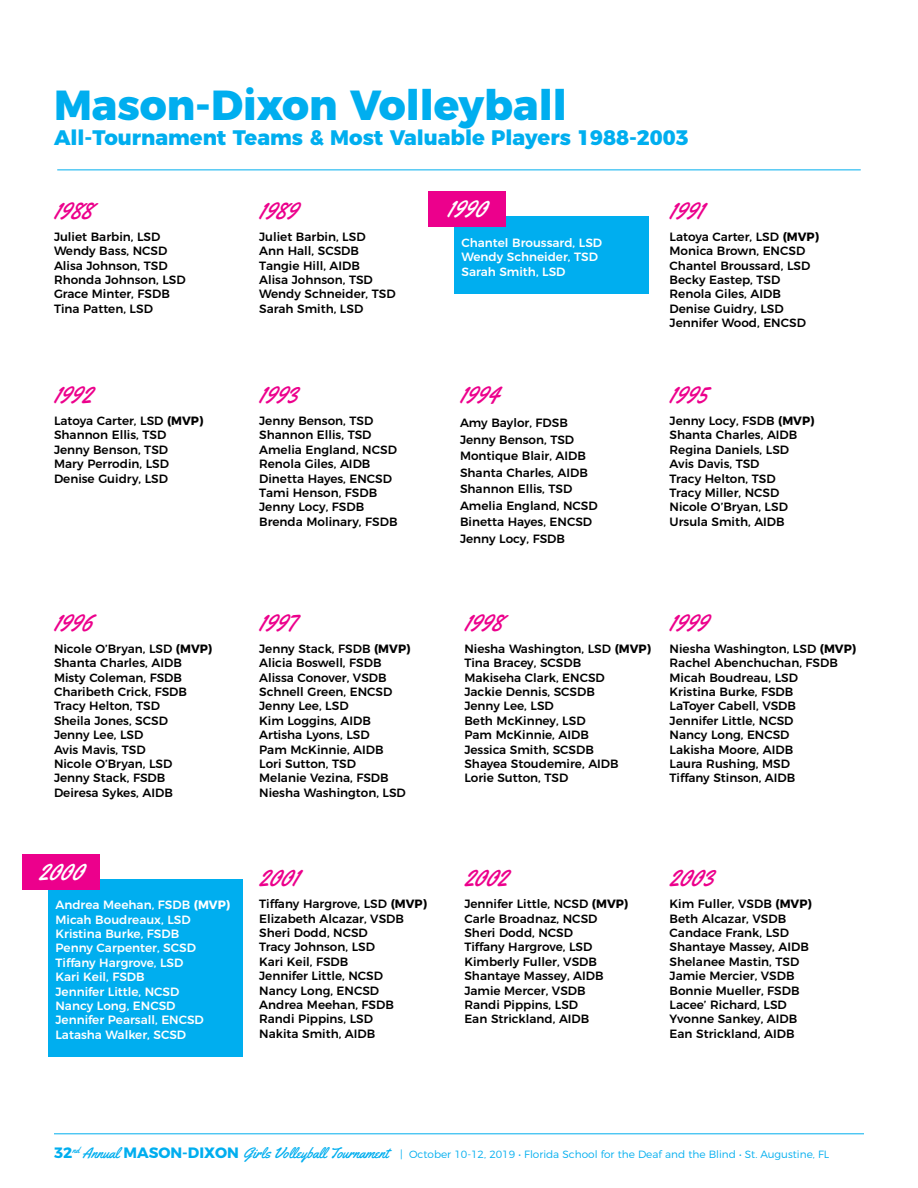
<style>
.page{position:relative;width:918px;height:1188px;background:#fff}
.page>*{position:absolute;margin:0;border:0;box-sizing:border-box;transform-origin:0 0}
.t1{font:800 42px "Montserrat";color:#00aeef}
.t2{font:27px "Yellowtail";color:#ec008c}
.t3{font:27px "Yellowtail";color:#fff}
.t4{font:800 21px "Montserrat";color:#00aeef}
.t5{font:500 12px/14.4px "Montserrat";color:#000}
.t6{font:500 12px/14.4px "Montserrat";color:#fff}
.t7{font:300 10.5px "Montserrat";color:#00aeef}
.s1{font-weight:700}
.s2{font-weight:700;font-size:15px}
.s3{font-family:"Yellowtail";font-weight:400;font-size:15px}
</style>
<div class="page">
<hr style="left:54px;top:1134px;width:810px;height:1px;background:#00aeef">
<div style="left:454px;top:217px;width:194px;height:77px;background:#00aeef"></div>
<div style="left:48px;top:880px;width:194px;height:177px;background:#00aeef"></div>
<div style="left:428px;top:191px;width:78px;height:36px;background:#ec008c"></div>
<div style="left:22px;top:854px;width:78px;height:36px;background:#ec008c"></div>
<hr style="left:57px;top:170px;width:804px;height:1px;background:#00aeef">
<h1 class="t1" style="left:54px;top:70px;width:514px">Mason-Dixon Volleyball</h1>
<h3 class="t4" style="left:54px;top:120px;width:636px">All-Tournament Teams &amp; Most Valuable Players 1988-2003</h3>
<h2 class="t2" style="left:54px;top:193px;width:40px">1988</h2>
<p class="t5" style="left:54px;top:228px;width:133px">Juliet Barbin, LSD<br>Wendy Bass, NCSD<br>Alisa Johnson, TSD<br>Rhonda Johnson, LSD<br>Grace Minter, FSDB<br>Tina Patten, LSD</p>
<h2 class="t2" style="left:54px;top:377px;width:39px">1992</h2>
<p class="t5" style="left:54px;top:413px;width:151px">Latoya Carter, LSD <span class="s1">(MVP)<br></span>Shannon Ellis, TSD<br>Jenny Benson, TSD<br>Mary Perrodin, LSD<br>Denise Guidry, LSD</p>
<h2 class="t2" style="left:54px;top:605px;width:40px">1996</h2>
<p class="t5" style="left:54px;top:640px;width:160px">Nicole O’Bryan, LSD <span class="s1">(MVP)<br></span>Shanta Charles, AIDB<br>Misty Coleman, FSDB<br>Charibeth Crick, FSDB<br>Tracy Helton, TSD<br>Sheila Jones, SCSD<br>Jenny Lee, LSD<br>Avis Mavis, TSD<br>Nicole O’Bryan, LSD<br>Jenny Stack, FSDB<br>Deiresa Sykes, AIDB</p>
<h2 class="t3" style="left:39px;top:854px;width:46px">2000</h2>
<p class="t6" style="left:56px;top:897px;width:176px">Andrea Meehan, FSDB <span class="s1">(MVP)<br></span>Micah Boudreaux, LSD<br>Kristina Burke, FSDB<br>Penny Carpenter, SCSD<br>Tiffany Hargrove, LSD<br>Kari Keil, FSDB<br>Jennifer Little, NCSD<br>Nancy Long, ENCSD<br>Jennifer Pearsall, ENCSD<br>Latasha Walker, SCSD</p>
<h2 class="t3" style="left:448px;top:191px;width:41px">1990</h2>
<h2 class="t2" style="left:259px;top:193px;width:40px">1989</h2>
<p class="t5" style="left:259px;top:228px;width:138px">Juliet Barbin, LSD<br>Ann Hall, SCSDB<br>Tangie Hill, AIDB<br>Alisa Johnson, TSD<br>Wendy Schneider, TSD<br>Sarah Smith, LSD</p>
<p class="t6" style="left:461px;top:234px;width:142px">Chantel Broussard, LSD<br>Wendy Schneider, TSD<br>Sarah Smith, LSD</p>
<h2 class="t2" style="left:259px;top:377px;width:40px">1993</h2>
<p class="t5" style="left:259px;top:413px;width:140px">Jenny Benson, TSD<br>Shannon Ellis, TSD<br>Amelia England, NCSD<br>Renola Giles, AIDB<br>Dinetta Hayes, ENCSD<br>Tami Henson, FSDB<br>Jenny Locy, FSDB<br>Brenda Molinary, FSDB</p>
<h2 class="t2" style="left:460px;top:377px;width:41px">1994</h2>
<p class="t5" style="left:460px;top:414px;width:139px;line-height:16.5px">Amy Baylor, FDSB<br>Jenny Benson, TSD<br>Montique Blair, AIDB<br>Shanta Charles, AIDB<br>Shannon Ellis, TSD<br>Amelia England, NCSD<br>Binetta Hayes, ENCSD<br>Jenny Locy, FSDB</p>
<h2 class="t2" style="left:670px;top:193px;width:35px">1991</h2>
<p class="t5" style="left:670px;top:228px;width:151px">Latoya Carter, LSD <span class="s1">(MVP)<br></span>Monica Brown, ENCSD<br>Chantel Broussard, LSD<br>Becky Eastep, TSD<br>Renola Giles, AIDB<br>Denise Guidry, LSD<br>Jennifer Wood, ENCSD</p>
<h2 class="t2" style="left:670px;top:377px;width:40px">1995</h2>
<p class="t5" style="left:670px;top:413px;width:146px">Jenny Locy, FSDB <span class="s1">(MVP)<br></span>Shanta Charles, AIDB<br>Regina Daniels, LSD<br>Avis Davis, TSD<br>Tracy Helton, TSD<br>Tracy Miller, NCSD<br>Nicole O’Bryan, LSD<br>Ursula Smith, AIDB</p>
<h2 class="t2" style="left:259px;top:605px;width:38px">1997</h2>
<p class="t5" style="left:259px;top:640px;width:153px">Jenny Stack, FSDB <span class="s1">(MVP)<br></span>Alicia Boswell, FSDB<br>Alissa Conover, VSDB<br>Schnell Green, ENCSD<br>Jenny Lee, LSD<br>Kim Loggins, AIDB<br>Artisha Lyons, LSD<br>Pam McKinnie, AIDB<br>Lori Sutton, TSD<br>Melanie Vezina, FSDB<br>Niesha Washington, LSD</p>
<h2 class="t2" style="left:464px;top:605px;width:40px">1998</h2>
<p class="t5" style="left:464px;top:640px;width:188px">Niesha Washington, LSD <span class="s1">(MVP)<br></span>Tina Bracey, SCSDB<br>Makiseha Clark, ENCSD<br>Jackie Dennis, SCSDB<br>Jenny Lee, LSD<br>Beth McKinney, LSD<br>Pam McKinnie, AIDB<br>Jessica Smith, SCSDB<br>Shayea Stoudemire, AIDB<br>Lorie Sutton, TSD</p>
<h2 class="t2" style="left:670px;top:605px;width:40px">1999</h2>
<p class="t5" style="left:670px;top:640px;width:188px">Niesha Washington, LSD <span class="s1">(MVP)<br></span>Rachel Abenchuchan, FSDB<br>Micah Boudreau, LSD<br>Kristina Burke, FSDB<br>LaToyer Cabell, VSDB<br>Jennifer Little, NCSD<br>Nancy Long, ENCSD<br>Lakisha Moore, AIDB<br>Laura Rushing, MSD<br>Tiffany Stinson, AIDB</p>
<h2 class="t2" style="left:259px;top:860px;width:41px">2001</h2>
<p class="t5" style="left:259px;top:896px;width:169px">Tiffany Hargrove, LSD <span class="s1">(MVP)<br></span>Elizabeth Alcazar, VSDB<br>Sheri Dodd, NCSD<br>Tracy Johnson, LSD<br>Kari Keil, FSDB<br>Jennifer Little, NCSD<br>Nancy Long, ENCSD<br>Andrea Meehan, FSDB<br>Randi Pippins, LSD<br>Nakita Smith, AIDB</p>
<h2 class="t2" style="left:464px;top:860px;width:45px">2002</h2>
<p class="t5" style="left:464px;top:896px;width:165px">Jennifer Little, NCSD <span class="s1">(MVP)<br></span>Carle Broadnaz, NCSD<br>Sheri Dodd, NCSD<br>Tiffany Hargrove, LSD<br>Kimberly Fuller, VSDB<br>Shantaye Massey, AIDB<br>Jamie Mercer, VSDB<br>Randi Pippins, LSD<br>Ean Strickland, AIDB</p>
<h2 class="t2" style="left:670px;top:860px;width:46px">2003</h2>
<p class="t5" style="left:670px;top:896px;width:144px">Kim Fuller, VSDB <span class="s1">(MVP)<br></span>Beth Alcazar, VSDB<br>Candace Frank, LSD<br>Shantaye Massey, AIDB<br>Shelanee Mastin, TSD<br>Jamie Mercier, VSDB<br>Bonnie Mueller, FSDB<br>Lacee’ Richard, LSD<br>Yvonne Sankey, AIDB<br>Ean Strickland, AIDB</p>
<p class="t7" style="left:54px;top:1146px;width:777px"><span class="s2">32</span><sup>nd</sup> <span class="s3">Annual</span> <span class="s2">MASON-DIXON</span> <span class="s3">Girls Volleyball Tournament</span> | October 10-12, 2019 • Florida School for the Deaf and the Blind • St. Augustine, FL</p>
</div>
